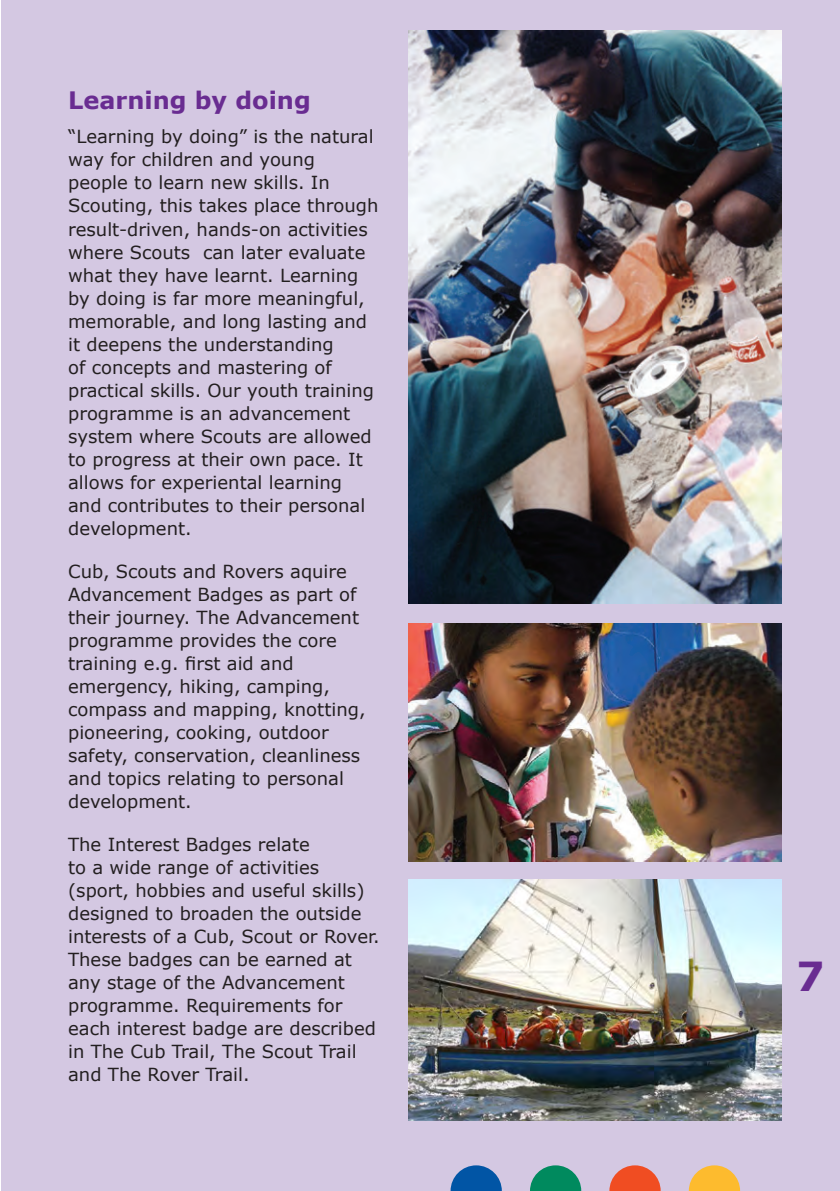
<style>
.page{position:relative;width:840px;height:1191px;background:#fff}
.page>*{position:absolute;margin:0;border:0;box-sizing:border-box;transform-origin:0 0}
.Head_3a{font:700 40px "Verdana";color:#692c91}
.Head_3a-2{font:700 24px "Verdana";color:#692c91}
.Body_text_9{font:18px/23px "Verdana";color:#231f20}
</style>
<div class="page">
<div style="left:1px;top:0;width:838px;height:1191px;background:#d4c8e2"></div>
<svg style="left:450px;top:1165px;width:51px;height:26px"></svg>
<svg style="left:530px;top:1165px;width:51px;height:26px"></svg>
<svg style="left:609px;top:1165px;width:51px;height:26px"></svg>
<svg style="left:688px;top:1165px;width:51px;height:26px"></svg>
<img style="left:408px;top:30px;width:373px;height:574px">
<img style="left:408px;top:624px;width:373px;height:237px">
<img style="left:408px;top:880px;width:373px;height:240px">
<p class="Head_3a-2" style="left:68px;top:83px;width:244px">Learning by doing</p>
<p class="Body_text_9" style="left:68px;top:125px;width:311px">“Learning by doing” is the natural way for children and young people to learn new skills. In<br>Scouting, this takes place through result-driven, hands-on activities where Scouts can later evaluate what they have learnt. Learning by doing is far more meaningful, memorable, and long lasting and it deepens the understanding<br>of concepts and mastering of practical skills. Our youth training programme is an advancement system where Scouts are allowed to progress at their own pace. It allows for experiental learning and contributes to their personal development.</p>
<p class="Body_text_9" style="left:68px;top:559px;width:299px">Cub, Scouts and Rovers aquire<br>Advancement Badges as part of their journey. The Advancement programme provides the core training e.g. first aid and emergency, hiking, camping, compass and mapping, knotting, pioneering, cooking, outdoor safety, conservation, cleanliness and topics relating to personal development.</p>
<p class="Body_text_9" style="left:68px;top:832px;width:313px">The Interest Badges relate<br>to a wide range of activities (sport, hobbies and useful skills) designed to broaden the outside interests of a Cub, Scout or Rover.<br>These badges can be earned at any stage of the Advancement programme. Requirements for each interest badge are described in The Cub Trail, The Scout Trail and The Rover Trail.</p>
<p class="Head_3a" style="left:795px;top:947px;width:30px">7</p>
</div>
